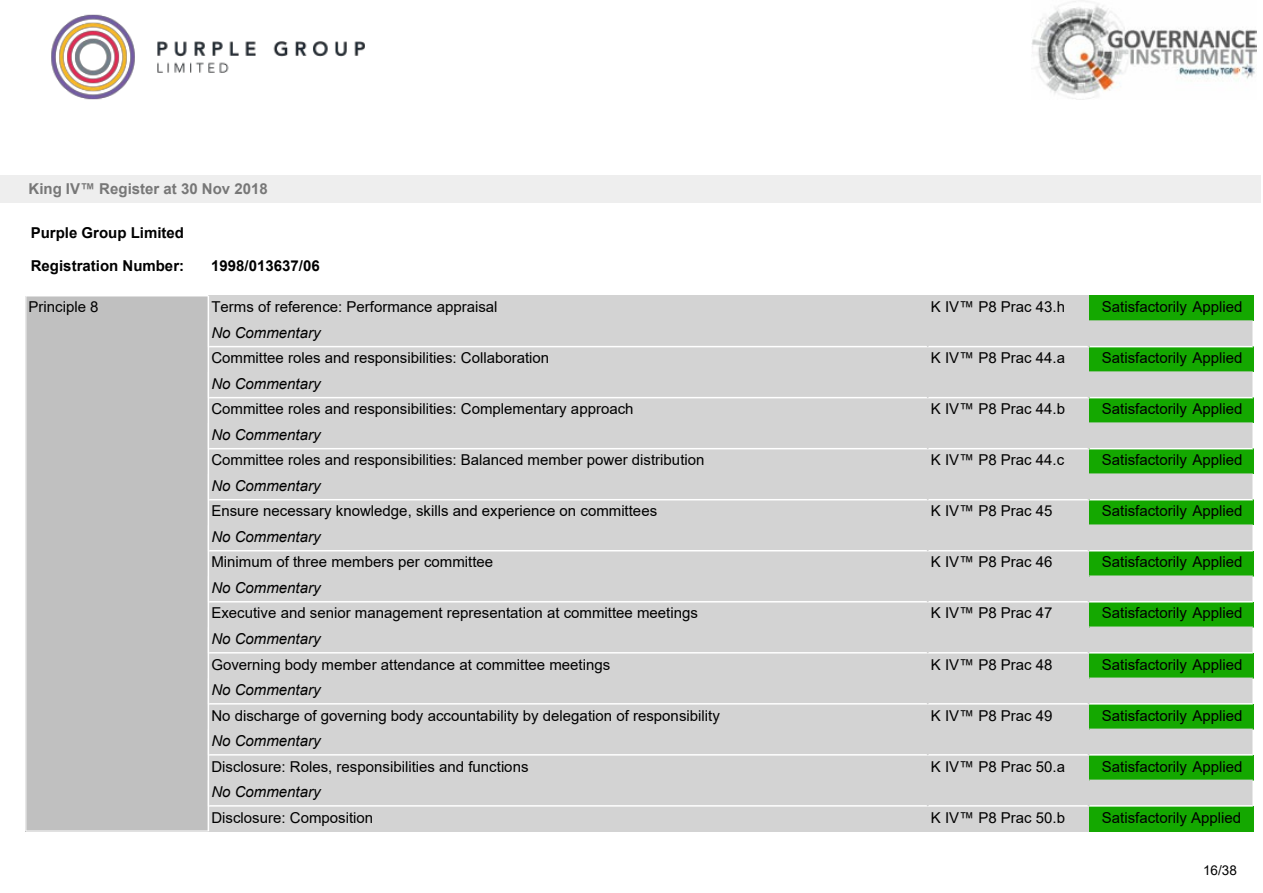
<style>
.page{position:relative;width:1263px;height:893px;background:#fff}
.page>*{position:absolute;margin:0;border:0;box-sizing:border-box;transform-origin:0 0}
.t1{font:15px "Arial";color:#000}
.t2{font:italic 15px "Arial";color:#000}
.t3{font:700 15px "Arial";color:#000}
.t4{font:700 15px "Arial";color:#777}
.t5{font:13.5px "Arial";color:#000}
</style>
<div class="page">
<img style="left:51px;top:14px;width:314px;height:86px">
<div style="left:0;top:176px;width:1260px;height:27px;background:#eee"></div>
<div style="left:26px;top:296px;width:182px;height:535px;background:#c0c0c0"></div>
<div style="left:208px;top:296px;width:720px;height:25px;background:#d3d3d3"></div>
<div style="left:928px;top:296px;width:161px;height:25px;background:#d3d3d3"></div>
<div style="left:1089px;top:296px;width:164px;height:25px;background:#14a800"></div>
<div style="left:208px;top:347px;width:720px;height:25px;background:#d3d3d3"></div>
<div style="left:928px;top:347px;width:161px;height:25px;background:#d3d3d3"></div>
<div style="left:1089px;top:347px;width:164px;height:25px;background:#14a800"></div>
<div style="left:208px;top:398px;width:720px;height:25px;background:#d3d3d3"></div>
<div style="left:928px;top:398px;width:161px;height:25px;background:#d3d3d3"></div>
<div style="left:1089px;top:398px;width:164px;height:25px;background:#14a800"></div>
<div style="left:208px;top:449px;width:720px;height:25px;background:#d3d3d3"></div>
<div style="left:928px;top:449px;width:161px;height:25px;background:#d3d3d3"></div>
<div style="left:1089px;top:449px;width:164px;height:25px;background:#14a800"></div>
<div style="left:208px;top:500px;width:720px;height:25px;background:#d3d3d3"></div>
<div style="left:928px;top:500px;width:161px;height:25px;background:#d3d3d3"></div>
<div style="left:1089px;top:500px;width:164px;height:25px;background:#14a800"></div>
<div style="left:208px;top:551px;width:720px;height:25px;background:#d3d3d3"></div>
<div style="left:928px;top:551px;width:161px;height:25px;background:#d3d3d3"></div>
<div style="left:1089px;top:551px;width:164px;height:25px;background:#14a800"></div>
<div style="left:208px;top:602px;width:720px;height:25px;background:#d3d3d3"></div>
<div style="left:928px;top:602px;width:161px;height:25px;background:#d3d3d3"></div>
<div style="left:1089px;top:602px;width:164px;height:25px;background:#14a800"></div>
<div style="left:208px;top:653px;width:720px;height:25px;background:#d3d3d3"></div>
<div style="left:928px;top:653px;width:161px;height:25px;background:#d3d3d3"></div>
<div style="left:1089px;top:653px;width:164px;height:25px;background:#14a800"></div>
<div style="left:208px;top:704px;width:720px;height:25px;background:#d3d3d3"></div>
<div style="left:928px;top:704px;width:161px;height:25px;background:#d3d3d3"></div>
<div style="left:1089px;top:704px;width:164px;height:25px;background:#14a800"></div>
<div style="left:208px;top:755px;width:720px;height:25px;background:#d3d3d3"></div>
<div style="left:928px;top:755px;width:161px;height:25px;background:#d3d3d3"></div>
<div style="left:1089px;top:755px;width:164px;height:25px;background:#14a800"></div>
<div style="left:208px;top:806px;width:720px;height:25px;background:#d3d3d3"></div>
<div style="left:928px;top:806px;width:161px;height:25px;background:#d3d3d3"></div>
<div style="left:1089px;top:806px;width:164px;height:25px;background:#14a800"></div>
<div style="left:209px;top:320px;width:1044px;height:27px;background:#d3d3d3"></div>
<div style="left:209px;top:371px;width:1044px;height:27px;background:#d3d3d3"></div>
<div style="left:209px;top:422px;width:1044px;height:27px;background:#d3d3d3"></div>
<div style="left:209px;top:473px;width:1044px;height:27px;background:#d3d3d3"></div>
<div style="left:209px;top:524px;width:1044px;height:27px;background:#d3d3d3"></div>
<div style="left:209px;top:575px;width:1044px;height:27px;background:#d3d3d3"></div>
<div style="left:209px;top:626px;width:1044px;height:27px;background:#d3d3d3"></div>
<svg style="left:209px;top:677px;width:1044px;height:28px;background:#d4d5d4"></svg>
<svg style="left:209px;top:729px;width:1044px;height:27px;background:#d4d5d4"></svg>
<svg style="left:209px;top:780px;width:1044px;height:27px;background:#d5d5d4"></svg>
<hr style="left:26px;top:296px;width:183px;height:1px;background:#fff">
<hr style="left:26px;top:296px;width:1px;height:535px;background:#fff">
<hr style="left:208px;top:296px;width:1px;height:535px;background:#fff">
<img style="left:1032px;top:0;width:224px;height:99px">
<p class="t4" style="left:29px;top:183px;width:241px">King IV™ Register at 30 Nov 2018</p>
<p class="t3" style="left:31px;top:227px;width:155px">Purple Group Limited</p>
<p class="t3" style="left:31px;top:260px;width:155px">Registration Number:</p>
<p class="t3" style="left:211px;top:260px;width:110px">1998/013637/06</p>
<p class="t1" style="left:29px;top:301px;width:72px">Principle 8</p>
<p class="t1" style="left:211px;top:301px;width:288px">Terms of reference: Performance appraisal</p>
<p class="t1" style="left:931px;top:301px;width:136px">K IV™ P8 Prac 43.h</p>
<p class="t1" style="left:1102px;top:301px;width:142px">Satisfactorily Applied</p>
<p class="t2" style="left:211px;top:327px;width:111px">No Commentary</p>
<p class="t1" style="left:211px;top:352px;width:339px">Committee roles and responsibilities: Collaboration</p>
<p class="t1" style="left:931px;top:352px;width:136px">K IV™ P8 Prac 44.a</p>
<p class="t1" style="left:1102px;top:352px;width:142px">Satisfactorily Applied</p>
<p class="t2" style="left:211px;top:378px;width:111px">No Commentary</p>
<p class="t1" style="left:211px;top:403px;width:424px">Committee roles and responsibilities: Complementary approach</p>
<p class="t1" style="left:931px;top:403px;width:136px">K IV™ P8 Prac 44.b</p>
<p class="t1" style="left:1102px;top:403px;width:142px">Satisfactorily Applied</p>
<p class="t2" style="left:211px;top:429px;width:111px">No Commentary</p>
<p class="t1" style="left:211px;top:454px;width:495px">Committee roles and responsibilities: Balanced member power distribution</p>
<p class="t1" style="left:931px;top:454px;width:135px">K IV™ P8 Prac 44.c</p>
<p class="t1" style="left:1102px;top:454px;width:142px">Satisfactorily Applied</p>
<p class="t2" style="left:211px;top:480px;width:111px">No Commentary</p>
<p class="t1" style="left:211px;top:505px;width:447px">Ensure necessary knowledge, skills and experience on committees</p>
<p class="t1" style="left:931px;top:505px;width:123px">K IV™ P8 Prac 45</p>
<p class="t1" style="left:1102px;top:505px;width:142px">Satisfactorily Applied</p>
<p class="t2" style="left:211px;top:531px;width:111px">No Commentary</p>
<p class="t1" style="left:211px;top:556px;width:283px">Minimum of three members per committee</p>
<p class="t1" style="left:931px;top:556px;width:123px">K IV™ P8 Prac 46</p>
<p class="t1" style="left:1102px;top:556px;width:142px">Satisfactorily Applied</p>
<p class="t2" style="left:211px;top:582px;width:111px">No Commentary</p>
<p class="t1" style="left:211px;top:607px;width:488px">Executive and senior management representation at committee meetings</p>
<p class="t1" style="left:931px;top:607px;width:123px">K IV™ P8 Prac 47</p>
<p class="t1" style="left:1102px;top:607px;width:142px">Satisfactorily Applied</p>
<p class="t2" style="left:211px;top:633px;width:111px">No Commentary</p>
<p class="t1" style="left:211px;top:659px;width:400px">Governing body member attendance at committee meetings</p>
<p class="t1" style="left:931px;top:659px;width:123px">K IV™ P8 Prac 48</p>
<p class="t1" style="left:1102px;top:659px;width:142px">Satisfactorily Applied</p>
<p class="t2" style="left:211px;top:684px;width:111px">No Commentary</p>
<p class="t1" style="left:211px;top:710px;width:510px">No discharge of governing body accountability by delegation of responsibility</p>
<p class="t1" style="left:931px;top:710px;width:123px">K IV™ P8 Prac 49</p>
<p class="t1" style="left:1102px;top:710px;width:142px">Satisfactorily Applied</p>
<p class="t2" style="left:211px;top:735px;width:111px">No Commentary</p>
<p class="t1" style="left:211px;top:761px;width:319px">Disclosure: Roles, responsibilities and functions</p>
<p class="t1" style="left:931px;top:761px;width:136px">K IV™ P8 Prac 50.a</p>
<p class="t1" style="left:1102px;top:761px;width:142px">Satisfactorily Applied</p>
<p class="t2" style="left:211px;top:786px;width:111px">No Commentary</p>
<p class="t1" style="left:211px;top:812px;width:163px">Disclosure: Composition</p>
<p class="t1" style="left:931px;top:812px;width:136px">K IV™ P8 Prac 50.b</p>
<p class="t1" style="left:1102px;top:812px;width:141px">Satisfactorily Applied</p>
<p class="t5" style="left:1203px;top:866px;width:35px">16/38</p>
</div>
